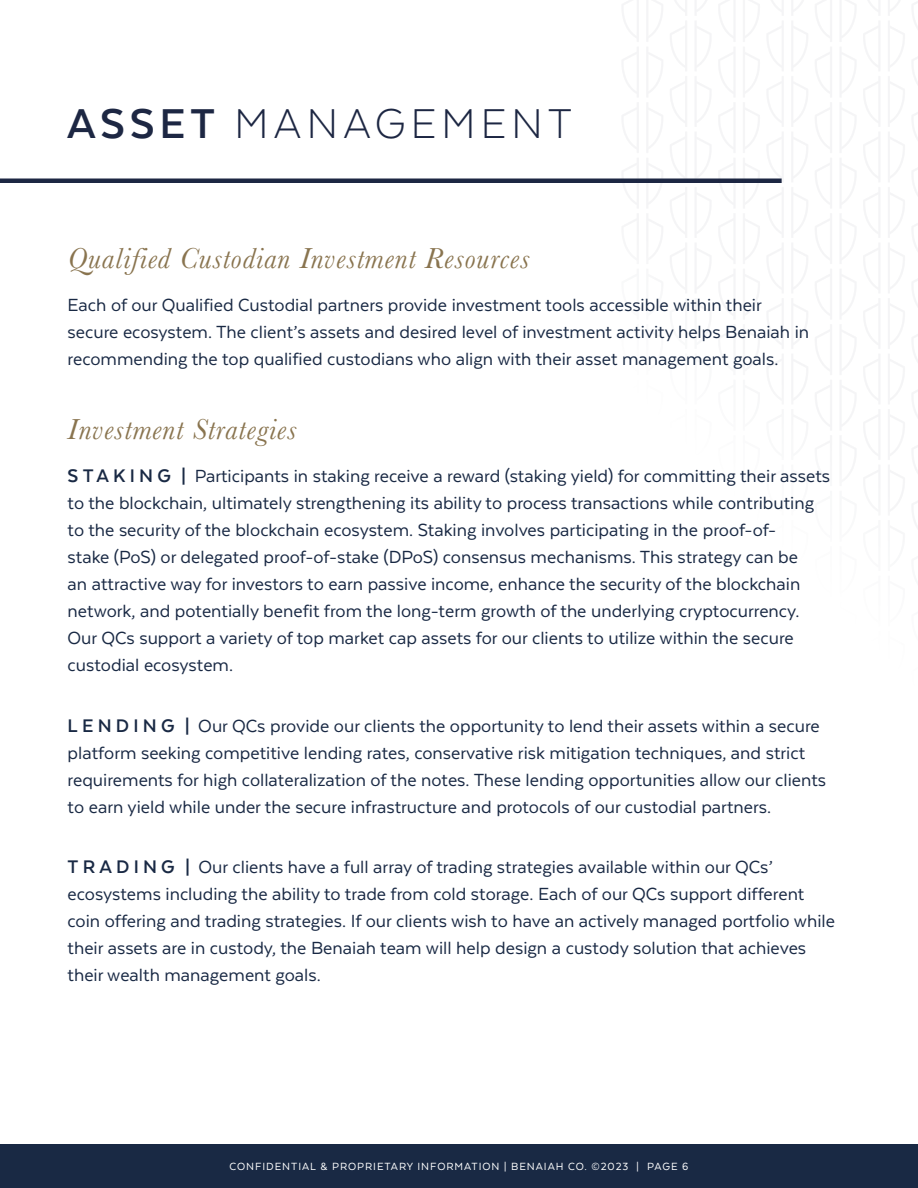
<style>
.page{position:relative;width:918px;height:1188px;background:#fff}
.page>*{position:absolute;margin:0;border:0;box-sizing:border-box;transform-origin:0 0}
.t1{font:300 48px "Texta";letter-spacing:.1em;color:#1d2743}
.t2{font:italic 30px "Baskerville";letter-spacing:.03em;color:#89744f}
.t3{font:20.25px/27px "Texta";color:#192944}
.t4{font:12px "Texta";letter-spacing:.08em;color:#fff}
.s1{font-weight:700}
.s2{font-weight:700;font-size:21px}
</style>
<div class="page">
<div style="left:0;top:1144px;width:918px;height:44px;background:#192944"></div>
<div style="left:0;top:178px;width:782px;height:5px;background:#1d2743"></div>
<img style="left:613px;top:0;width:305px;height:528px">
<p class="t1" style="left:67px;top:99px;width:507px"><span class="s1">ASSET</span> MANAGEMENT</p>
<p class="t2" style="left:68px;top:239px;width:464px">Qualified Custodian Investment Resources</p>
<p class="t3" style="left:68px;top:292px;width:743px">Each of our Qualified Custodial partners provide investment tools accessible within their secure ecosystem. The client’s assets and desired level of investment activity helps Benaiah in recommending the top qualified custodians who align with their asset management goals.</p>
<p class="t2" style="left:68px;top:409px;width:230px">Investment Strategies</p>
<p class="t3" style="left:68px;top:462px;width:764px"><span class="s2">S TA K I N G |</span> Participants in staking receive a reward (staking yield) for committing their assets to the blockchain, ultimately strengthening its ability to process transactions while contributing to the security of the blockchain ecosystem. Staking involves participating in the proof-of-<br>stake (PoS) or delegated proof-of-stake (DPoS) consensus mechanisms. This strategy can be<br>an attractive way for investors to earn passive income, enhance the security of the blockchain network, and potentially benefit from the long-term growth of the underlying cryptocurrency.<br>Our QCs support a variety of top market cap assets for our clients to utilize within the secure custodial ecosystem.</p>
<p class="t3" style="left:68px;top:712px;width:760px"><span class="s2">L E N D I N G |</span> Our QCs provide our clients the opportunity to lend their assets within a secure platform seeking competitive lending rates, conservative risk mitigation techniques, and strict requirements for high collateralization of the notes. These lending opportunities allow our clients to earn yield while under the secure infrastructure and protocols of our custodial partners.</p>
<p class="t3" style="left:68px;top:854px;width:769px"><span class="s2">T R A D I N G |</span> Our clients have a full array of trading strategies available within our QCs’ ecosystems including the ability to trade from cold storage. Each of our QCs support different coin offering and trading strategies. If our clients wish to have an actively managed portfolio while their assets are in custody, the Benaiah team will help design a custody solution that achieves their wealth management goals.</p>
<p class="t4" style="left:230px;top:1161px;width:460px">CONFIDENTIAL &amp; PROPRIETARY INFORMATION | BENAIAH CO. ©2023 | PAGE 6</p>
</div>
